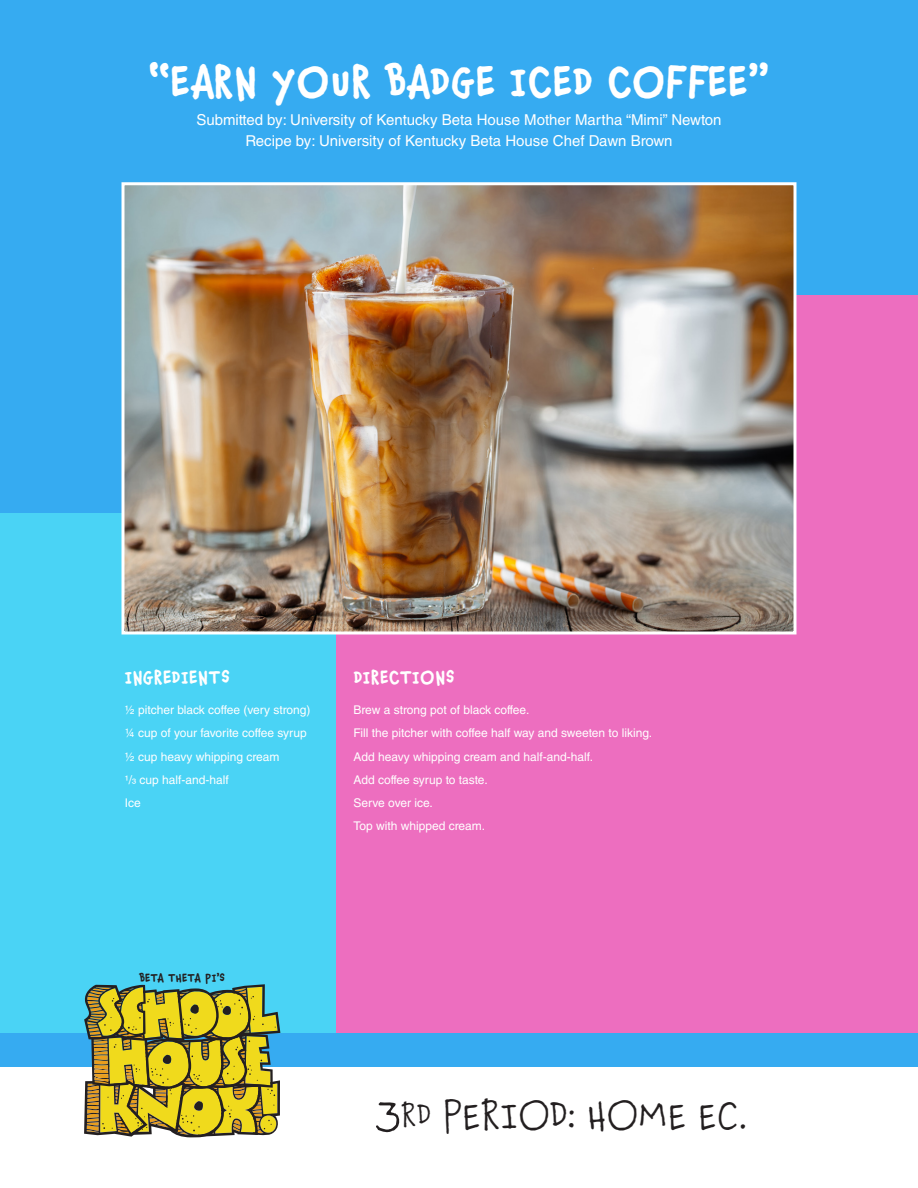
<style>
.page{position:relative;width:918px;height:1188px;background:#fff}
.page>*{position:absolute;margin:0;border:0;box-sizing:border-box;transform-origin:0 0}
.t1{font:700 48px "Chauncy Pro";letter-spacing:.015em;color:#fff}
.t2{font:45px "Chauncy Pro";letter-spacing:.015em;color:#231f20}
.t3{font:700 21px "Chauncy Pro";letter-spacing:.015em;color:#fff}
.t4{font:15px/21px "Helvetica LT Std";color:#fff;text-align:center}
.t5{font:700 12.9px "Chauncy Pro";letter-spacing:.015em;color:#231f20}
.t6{font:12px "Helvetica LT Std";color:#fff}
.s1{font-size:51px}
.s2{font-size:36px}
</style>
<div class="page">
<div style="left:0;top:513px;width:918px;height:540px;background:#4ad3f5"></div>
<div style="left:0;top:0;width:918px;height:513px;background:#36abf1"></div>
<div style="left:336px;top:296px;width:582px;height:740px;background:#ed6ebf"></div>
<div style="left:1px;top:1033px;width:917px;height:33px;background:#36abf1"></div>
<svg style="left:84px;top:984px;width:196px;height:153px;background:#b2aa39"></svg>
<img style="left:126px;top:186px;width:666px;height:444px">
<div style="left:122px;top:182px;width:674px;height:452px;border:3px solid #fff"></div>
<p class="t1" style="left:149px;top:52px;width:622px">“EARN YOUR BADGE ICED COFFEE”</p>
<p class="t4" style="left:196px;top:109px;width:527px">Submitted by: University of Kentucky Beta House Mother Martha “Mimi” Newton<br>Recipe by: University of Kentucky Beta House Chef Dawn Brown</p>
<p class="t3" style="left:125px;top:664px;width:107px">INGREDIENTS</p>
<p class="t6" style="left:125px;top:703px;width:187px">½ pitcher black coffee (very strong)</p>
<p class="t6" style="left:125px;top:726px;width:183px">1/4 cup of your favorite coffee syrup</p>
<p class="t6" style="left:125px;top:749px;width:156px">1/2 cup heavy whipping cream</p>
<p class="t6" style="left:125px;top:773px;width:106px">¹/3 cup half-and-half</p>
<p class="t6" style="left:125px;top:796px;width:18px">Ice</p>
<p class="t3" style="left:354px;top:664px;width:102px">DIRECTIONS</p>
<p class="t6" style="left:354px;top:703px;width:177px">Brew a strong pot of black coffee.</p>
<p class="t6" style="left:354px;top:726px;width:300px">Fill the pitcher with coffee half way and sweeten to liking.</p>
<p class="t6" style="left:354px;top:749px;width:241px">Add heavy whipping cream and half-and-half.</p>
<p class="t6" style="left:354px;top:773px;width:136px">Add coffee syrup to taste.</p>
<p class="t6" style="left:354px;top:796px;width:81px">Serve over ice.</p>
<p class="t6" style="left:354px;top:819px;width:133px">Top with whipped cream.</p>
<p class="t5" style="left:139px;top:970px;width:87px">BETA THETA PI’S</p>
<p class="t2" style="left:375px;top:1079px;width:374px"><span class="s1">3</span><span class="s2">RD</span> PERIOD: HOME EC.</p>
</div>
